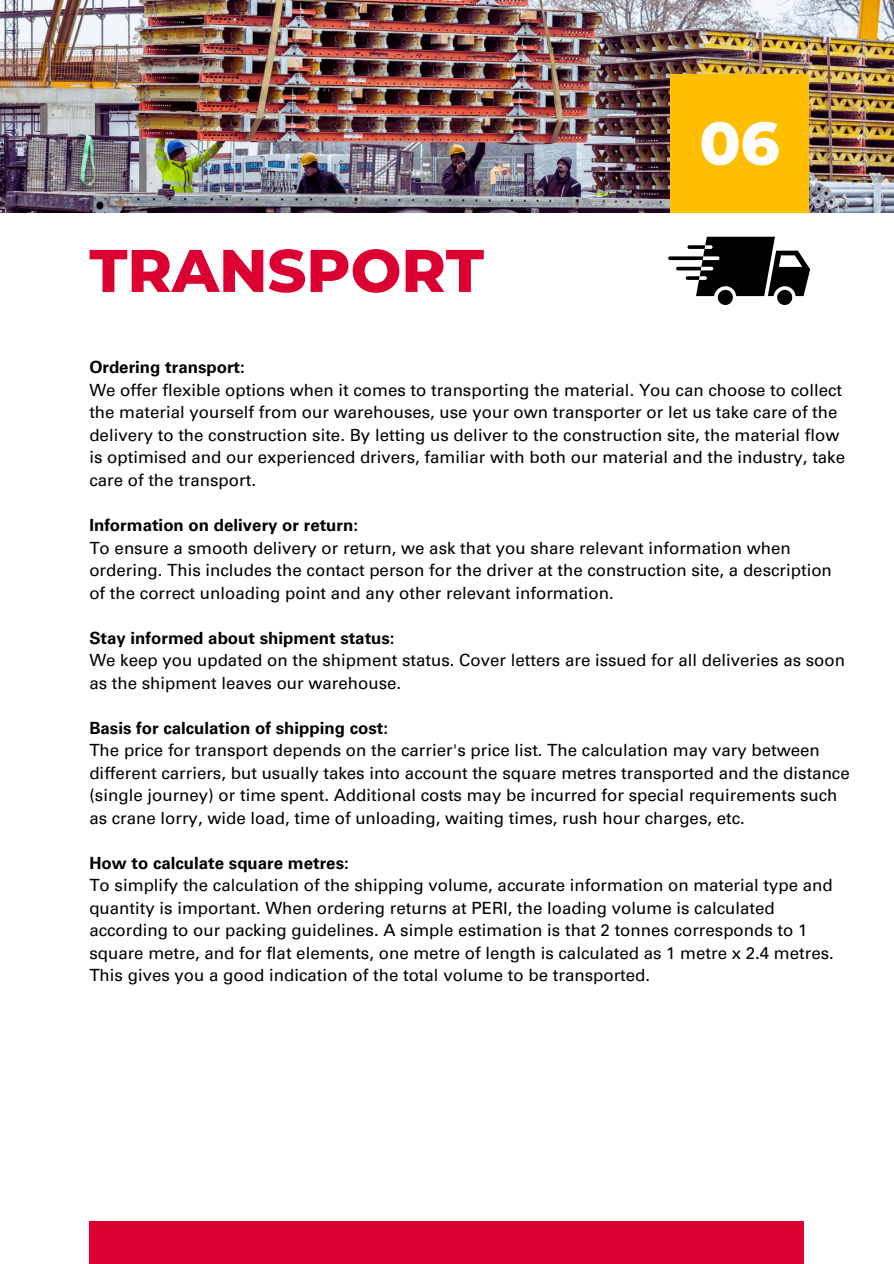
<style>
.page{position:relative;width:894px;height:1264px;background:#fff}
.page>*{position:absolute;margin:0;border:0;box-sizing:border-box;transform-origin:0 0}
.t1{font:800 60px "Montserrat";color:#dc0032}
.t2{font:800 60px "Montserrat";color:#fff}
.t3{font:16.8px/22.5px "Univers LT Pro 55 Roman";color:#000}
.t4{font:700 16.8px "Univers LT Pro 65";color:#000}
</style>
<div class="page">
<img style="left:0;top:0;width:893px;height:213px">
<div style="left:670px;top:75px;width:138px;height:138px;background:#ffbf00"></div>
<div style="left:89px;top:1220px;width:715px;height:43px;background:#dc0032"></div>
<svg style="left:668px;top:237px;width:141px;height:68px"></svg>
<h1 class="t1" style="left:89px;top:234px;width:396px">TRANSPORT</h1>
<h1 class="t2" style="left:699px;top:106px;width:82px">06</h1>
<p class="t4" style="left:89px;top:361px;width:157px">Ordering transport:</p>
<p class="t3" style="left:89px;top:381px;width:757px">We offer flexible options when it comes to transporting the material. You can choose to collect the material yourself from our warehouses, use your own transporter or let us take care of the delivery to the construction site. By letting us deliver to the construction site, the material flow is optimised and our experienced drivers, familiar with both our material and the industry, take care of the transport.</p>
<p class="t4" style="left:89px;top:519px;width:270px">Information on delivery or return:</p>
<p class="t3" style="left:89px;top:538px;width:743px">To ensure a smooth delivery or return, we ask that you share relevant information when ordering. This includes the contact person for the driver at the construction site, a description of the correct unloading point and any other relevant information.</p>
<p class="t4" style="left:89px;top:631px;width:307px">Stay informed about shipment status:</p>
<p class="t3" style="left:89px;top:651px;width:757px">We keep you updated on the shipment status. Cover letters are issued for all deliveries as soon as the shipment leaves our warehouse.</p>
<p class="t4" style="left:89px;top:721px;width:300px">Basis for calculation of shipping cost:</p>
<p class="t3" style="left:89px;top:741px;width:761px">The price for transport depends on the carrier's price list. The calculation may vary between different carriers, but usually takes into account the square metres transported and the distance (single journey) or time spent. Additional costs may be incurred for special requirements such as crane lorry, wide load, time of unloading, waiting times, rush hour charges, etc.</p>
<p class="t4" style="left:89px;top:856px;width:261px">How to calculate square metres:</p>
<p class="t3" style="left:89px;top:876px;width:745px">To simplify the calculation of the shipping volume, accurate information on material type and quantity is important. When ordering returns at PERI, the loading volume is calculated according to our packing guidelines. A simple estimation is that 2 tonnes corresponds to 1 square metre, and for flat elements, one metre of length is calculated as 1 metre x 2.4 metres.<br>This gives you a good indication of the total volume to be transported.</p>
</div>
